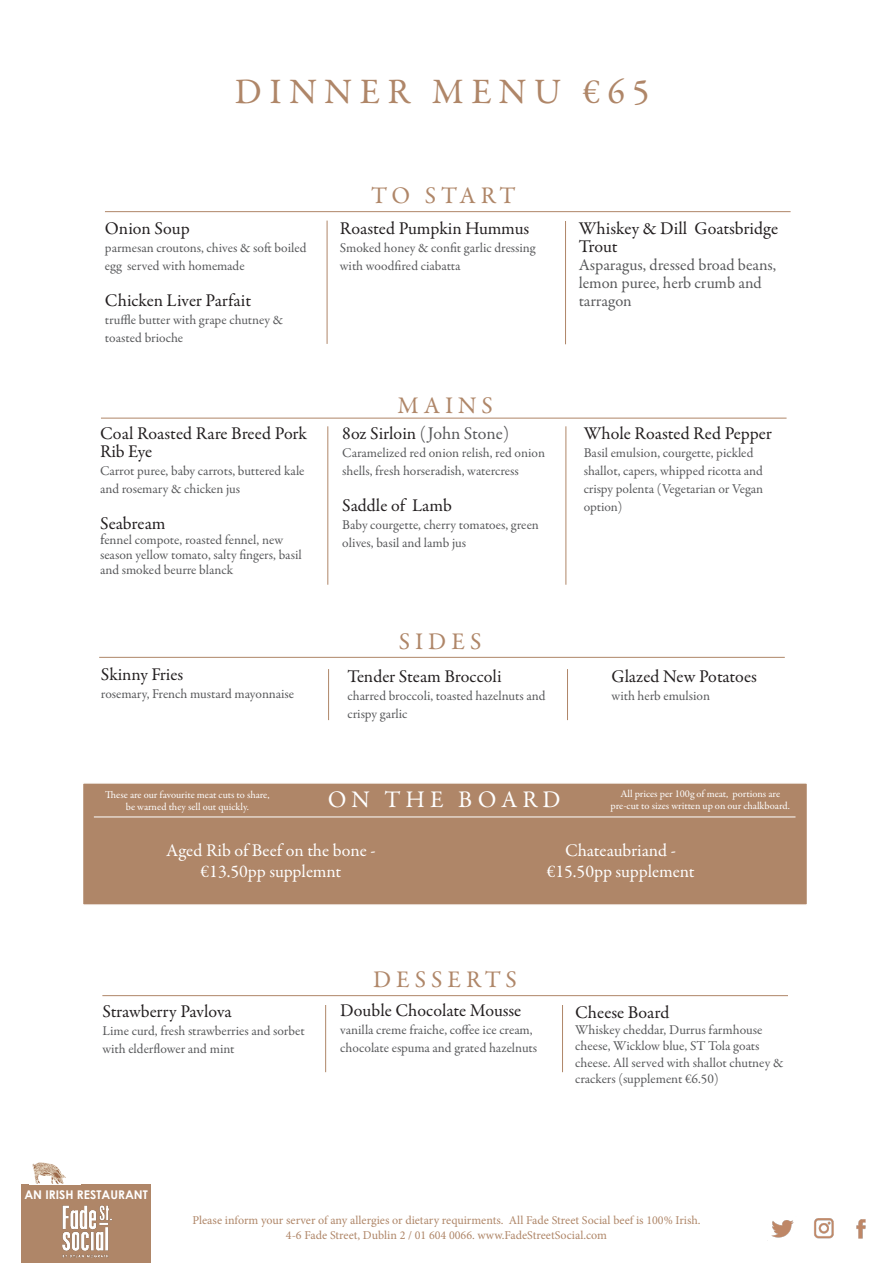
<style>
.page{position:relative;width:893px;height:1263px;background:#fff}
.page>*{position:absolute;margin:0;border:0;box-sizing:border-box;transform-origin:0 0}
.t1{font:36px "Garamond Premr Pro";letter-spacing:.21em;color:#af8668}
.t2{font:24px "Garamond Premr Pro";letter-spacing:.21em;color:#af8668}
.t3{font:24px "Garamond Premr Pro";letter-spacing:.21em;color:#fff}
.t4{font:18px/18px "Garamond Premr Pro";color:#231f20}
.t5{font:18px "Garamond Premr Pro";color:#fff}
.t6{font:18px "Garamond Premr Pro";letter-spacing:-.005em;color:#57585a}
.t7{font:16.5px/18px "Garamond Premr Pro";color:#57585a}
.t8{font:13.5px/18px "Garamond Premr Pro";color:#57585a}
.t9{font:12px "Minion Pro";color:#af8668}
.t10{font:700 12px "Century Gothic";color:#fff}
.t11{font:10.5px "Garamond Premr Pro";color:#fff}
.s1{font-size:15px}
.s2{color:#231f20}
</style>
<div class="page">
<hr style="left:105px;top:211px;width:686px;height:1px;background:#af8668">
<hr style="left:99px;top:657px;width:686px;height:1px;background:#af8668">
<hr style="left:102px;top:995px;width:686px;height:1px;background:#af8668">
<div style="left:21px;top:1184px;width:130px;height:79px;background:#af8668"></div>
<img style="left:62px;top:1205px;width:50px;height:53px">
<img style="left:32px;top:1162px;width:34px;height:22px">
<img style="left:771px;top:1220px;width:23px;height:18px">
<img style="left:814px;top:1218px;width:20px;height:21px">
<img style="left:856px;top:1219px;width:10px;height:20px">
<div style="left:82px;top:782px;width:726px;height:124px;background:#af8668;border:2px solid #fff"></div>
<hr style="left:94px;top:816px;width:701px;height:1px;background:#fff">
<hr style="left:565px;top:221px;width:1px;height:123px;background:#af8668">
<hr style="left:101px;top:418px;width:686px;height:1px;background:#af8668">
<hr style="left:327px;top:426px;width:1px;height:159px;background:#af8668">
<hr style="left:328px;top:669px;width:1px;height:51px;background:#af8668">
<hr style="left:567px;top:669px;width:1px;height:51px;background:#af8668">
<hr style="left:325px;top:1005px;width:1px;height:67px;background:#af8668">
<hr style="left:562px;top:1005px;width:1px;height:67px;background:#af8668">
<hr style="left:327px;top:221px;width:1px;height:123px;background:#af8668">
<hr style="left:565px;top:426px;width:1px;height:159px;background:#af8668">
<p class="t1" style="left:235px;top:70px;width:416px">DINNER MENU €65</p>
<p class="t4" style="left:105px;top:219px;width:86px">Onion Soup</p>
<p class="t8" style="left:105px;top:239px;width:203px">parmesan croutons, chives &amp; soft boiled egg served with homemade</p>
<p class="t4" style="left:105px;top:291px;width:148px">Chicken Liver Parfait</p>
<p class="t8" style="left:105px;top:311px;width:180px">truffle butter with grape chutney &amp; toasted brioche</p>
<p class="t4" style="left:100px;top:425px;width:209px">Coal Roasted Rare Breed Pork<br>Rib Eye</p>
<p class="t8" style="left:100px;top:462px;width:206px">Carrot puree, baby carrots, buttered kale and rosemary &amp; chicken jus</p>
<p class="t4" style="left:100px;top:515px;width:67px">Seabream</p>
<p class="t8" style="left:100px;top:531px;width:185px"><span class="s1">f</span>ennel compote, roasted fennel, new</p>
<p class="t8" style="left:100px;top:548px;width:203px;line-height:15px">season yellow tomato, salty fingers, basil and smoked beurre blanck</p>
<p class="t4" style="left:101px;top:666px;width:84px">Skinny Fries</p>
<p class="t8" style="left:101px;top:685px;width:195px">rosemary, French mustard mayonnaise</p>
<p class="t2" style="left:371px;top:181px;width:146px">TO START</p>
<p class="t4" style="left:340px;top:220px;width:191px">Roasted Pumpkin Hummus</p>
<p class="t8" style="left:340px;top:239px;width:197px">Smoked honey &amp; confit garlic dressing with woodfired ciabatta</p>
<p class="t2" style="left:397px;top:391px;width:97px">MAINS</p>
<p class="t6" style="left:342px;top:423px;width:168px"><span class="s2">8oz Sirloin</span> ( John Stone)</p>
<p class="t8" style="left:342px;top:444px;width:204px">Caramelized red onion relish, red onion shells, fresh horseradish, watercress</p>
<p class="t4" style="left:342px;top:497px;width:111px">Saddle of Lamb</p>
<p class="t8" style="left:342px;top:516px;width:198px">Baby courgette, cherry tomatoes, green olives, basil and lamb jus</p>
<p class="t2" style="left:399px;top:627px;width:84px">SIDES</p>
<p class="t4" style="left:348px;top:668px;width:155px">Tender Steam Broccoli</p>
<p class="t8" style="left:348px;top:687px;width:199px">charred broccoli, toasted hazelnuts and crispy garlic</p>
<p class="t4" style="left:579px;top:219px;width:201px">Whiskey &amp; Dill Goatsbridge<br>Trout</p>
<p class="t7" style="left:579px;top:256px;width:199px">Asparagus, dressed broad beans, lemon puree, herb crumb and tarragon</p>
<p class="t4" style="left:584px;top:425px;width:190px">Whole Roasted Red Pepper</p>
<p class="t8" style="left:584px;top:444px;width:171px">Basil emulsion, courgette, pickled</p>
<p class="t8" style="left:584px;top:462px;width:181px;text-align:justify">shallot, capers, whipped ricotta and crispy polenta (Vegetarian or Vegan option)</p>
<p class="t4" style="left:612px;top:668px;width:147px">Glazed New Potatoes</p>
<p class="t8" style="left:612px;top:687px;width:100px">with herb emulsion</p>
<p class="t11" style="left:620px;top:787px;width:161px">All prices per 100g of meat, portions are</p>
<p class="t11" style="left:611px;top:800px;width:181px">pre-cut to sizes written up on our chalkboard.</p>
<p class="t5" style="left:565px;top:839px;width:112px">Chateaubriand -</p>
<p class="t5" style="left:547px;top:861px;width:149px">€15.50pp supplement</p>
<p class="t11" style="left:105px;top:788px;width:166px">These are our favourite meat cuts to share,</p>
<p class="t11" style="left:126px;top:801px;width:125px">be warned they sell out quickly.</p>
<p class="t3" style="left:328px;top:785px;width:234px">ON THE BOARD</p>
<p class="t5" style="left:166px;top:839px;width:211px">Aged Rib of Beef on the bone -</p>
<p class="t5" style="left:201px;top:861px;width:142px">€13.50pp supplemnt</p>
<p class="t4" style="left:102px;top:1003px;width:131px">Strawberry Pavlova</p>
<p class="t8" style="left:102px;top:1022px;width:204px">Lime curd, fresh strawberries and sorbet</p>
<p class="t8" style="left:102px;top:1040px;width:134px">with elderflower and mint</p>
<p class="t2" style="left:373px;top:964px;width:145px">DESSERTS</p>
<p class="t4" style="left:340px;top:1002px;width:183px">Double Chocolate Mousse</p>
<p class="t8" style="left:340px;top:1021px;width:198px">vanilla creme fraiche, coffee ice cream, chocolate espuma and grated hazelnuts</p>
<p class="t4" style="left:575px;top:1004px;width:96px">Cheese Board</p>
<p class="t8" style="left:575px;top:1022px;width:210px;line-height:16.2px">Whiskey cheddar, Durrus farmhouse cheese, Wicklow blue, ST Tola goats cheese. All served with shallot chutney &amp; crackers (supplement €6.50)</p>
<p class="t10" style="left:24px;top:1187px;width:125px">AN IRISH RESTAURANT</p>
<p class="t9" style="left:192px;top:1212px;width:510px">Please inform your server of any allergies or dietary requirments. All Fade Street Social beef is 100% Irish.</p>
<p class="t9" style="left:286px;top:1227px;width:323px">4-6 Fade Street, Dublin 2 / 01 604 0066. www.FadeStreetSocial.com</p>
</div>
